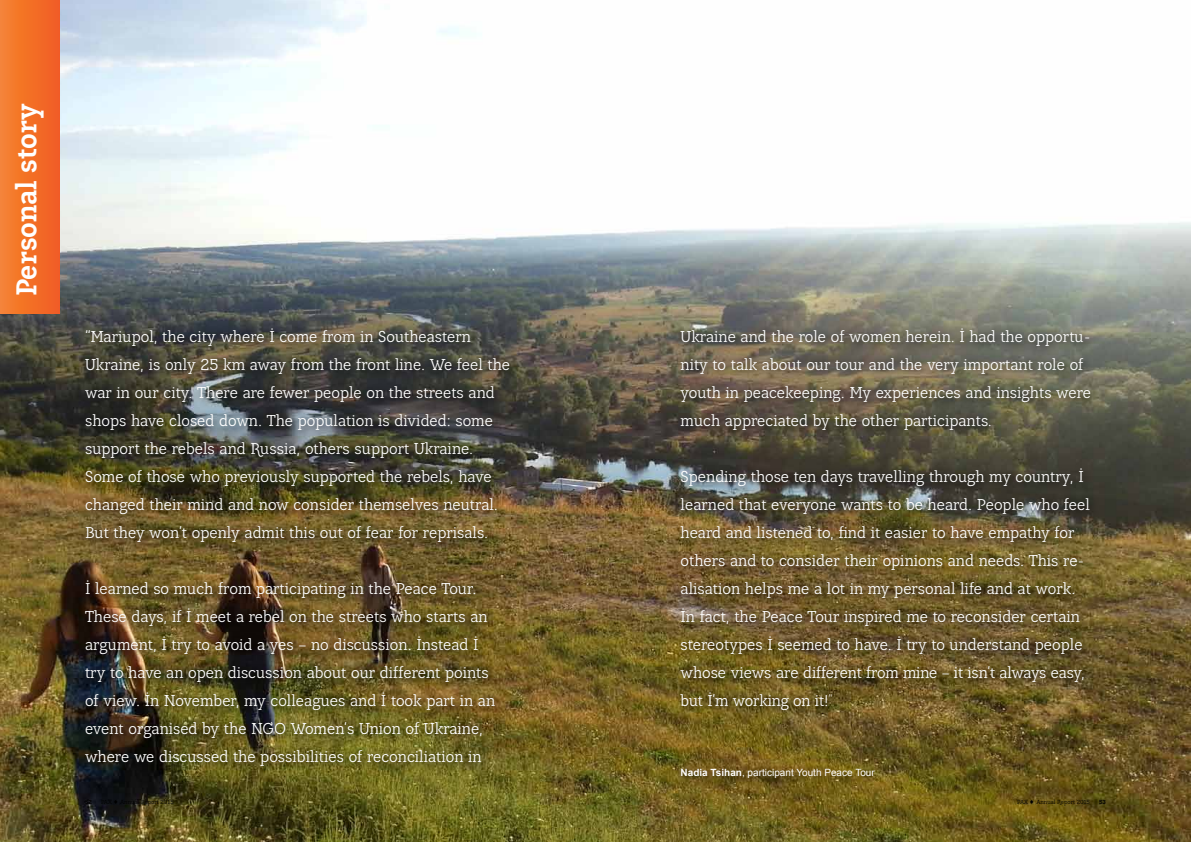
<style>
.page{position:relative;width:1191px;height:842px;background:#fff}
.page>*{position:absolute;margin:0;border:0;box-sizing:border-box;transform-origin:0 0}
.t1{font:700 29px "Lean OFY";color:#fff}
.t2{font:16px/28px "Lean OFY";color:#fff}
.t3{font:10px "Arial";color:#fff}
.t4{font:6px "Lean OFY";color:#000}
.t5{font:700 6px "Lean OFY";color:#000}
.s1{font-weight:300}
.s2{font-weight:700}
</style>
<div class="page">
<img style="left:0;top:0;width:1191px;height:842px">
<div style="left:0;top:0;width:60px;height:314px;background:linear-gradient(to right,#f58430,#f15c22)"></div>
<div style="left:78px;top:322px;width:442px;height:455px;background:#000;opacity:.4"></div>
<div style="left:674px;top:322px;width:427px;height:399px;background:#000;opacity:.4"></div>
<div style="left:674px;top:762px;width:211px;height:27px;background:#000;opacity:.4"></div>
<svg style="left:114px;top:800px;width:3px;height:4px"></svg>
<svg style="left:1030px;top:800px;width:3px;height:4px"></svg>
<h1 class="t1" style="left:8px;top:296px;width:194px;rotate:-90deg">Personal story</h1>
<p class="t2" style="left:85px;top:323px;width:426px">“Mariupol, the city where I come from in Southeastern Ukraine, is only 25 km away from the front line. We feel the war in our city. There are fewer people on the streets and shops have closed down. The population is divided: some support the rebels and Russia, others support Ukraine.<br>Some of those who previously supported the rebels, have changed their mind and now consider themselves neutral.<br>But they won’t openly admit this out of fear for reprisals.</p>
<p class="t2" style="left:85px;top:575px;width:411px">I learned so much from participating in the Peace Tour.<br>These days, if I meet a rebel on the streets who starts an argument, I try to avoid a yes – no discussion. Instead I try to have an open discussion about our different points of view. In November, my colleagues and I took part in an event organised by the NGO Women’s Union of Ukraine, where we discussed the possibilities of reconciliation in</p>
<p class="t2" style="left:680px;top:323px;width:412px">Ukraine and the role of women herein. I had the opportu&shy;nity to talk about our tour and the very important role of youth in peacekeeping. My experiences and insights were much appreciated by the other participants.</p>
<p class="t2" style="left:680px;top:463px;width:411px">Spending those ten days travelling through my country, I learned that everyone wants to be heard. People who feel heard and listened to, find it easier to have empathy for others and to consider their opinions and needs. This re&shy;alisation helps me a lot in my personal life and at work.<br>In fact, the Peace Tour inspired me to reconsider certain stereotypes I seemed to have. I try to understand people whose views are different from mine – it isn’t always easy, but I’m working on it!<span class="s1">”</span></p>
<p class="t3" style="left:680px;top:766px;width:196px"><span class="s2">Nadia Tsihan</span>, participant Youth Peace Tour</p>
<p class="t5" style="left:85px;top:798px;width:8px">52</p>
<p class="t4" style="left:120px;top:798px;width:55px">Annual Report 2015</p>
<p class="t4" style="left:1017px;top:798px;width:12px">PAX</p>
<p class="t4" style="left:1036px;top:798px;width:55px">Annual Report 2015</p>
<p class="t5" style="left:1099px;top:798px;width:8px">53</p>
</div>
